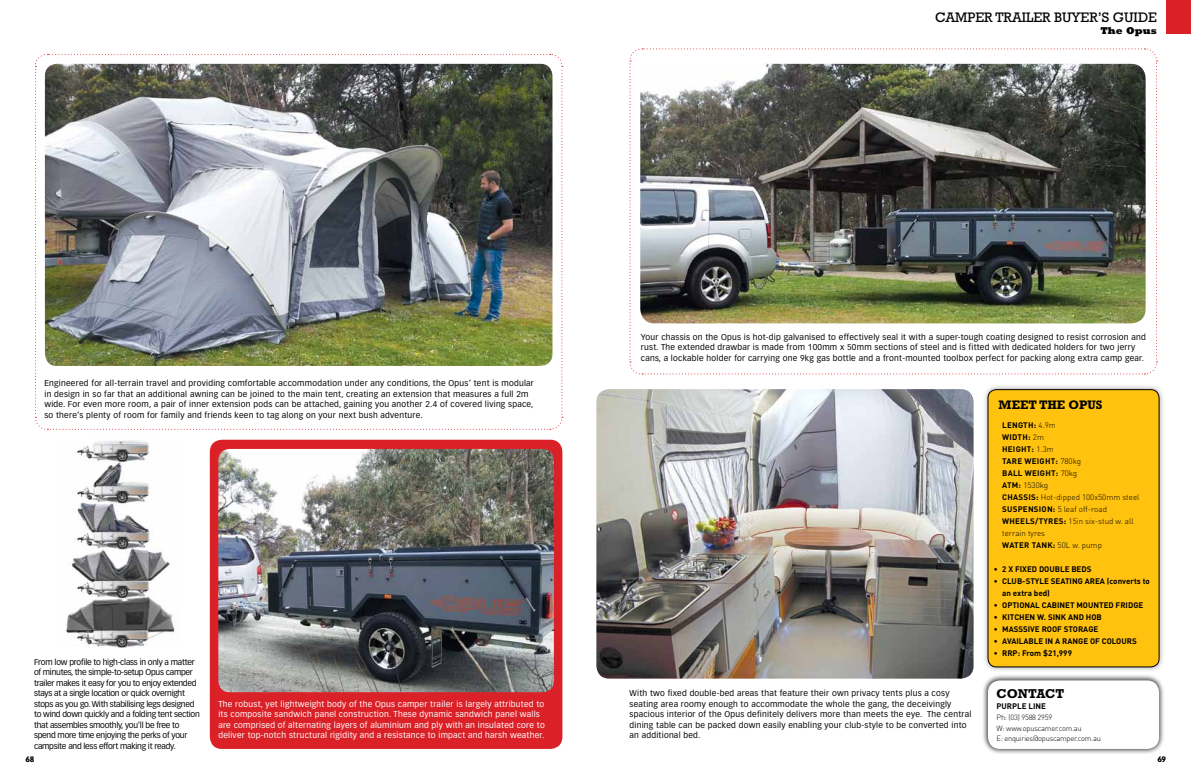
<style>
.page{position:relative;width:1191px;height:783px;background:#fff}
.page>*{position:absolute;margin:0;border:0;box-sizing:border-box;transform-origin:0 0}
.t1{font:14px "Rockwell";color:#000}
.t2{font:700 13px "Rockwell";color:#000}
.t3{font:700 12.5px "Rockwell";color:#000}
.t4{font:800 10px "Rockwell";color:#000}
.t5{font:8.2px/10.5px "Vectora LH";letter-spacing:.03em;color:#000}
.t6{font:8.2px/10.5px "Vectora LH";letter-spacing:-.03em;color:#000}
.t7{font:8.2px/10.5px "Vectora LH";letter-spacing:.03em;color:#fff}
.t8{font:300 8px/12px "DIN";color:#000}
.t9{font:700 8px/12px "DIN";color:#000}
.t10{font:900 7.7px "Vectora LH";color:#000}
.t11{font:300 7.5px/10.8px "DIN";letter-spacing:-.03em;color:#000}
.s1{font-weight:700}
</style>
<div class="page">
<svg style="left:35px;top:53px;width:528px;height:377px"></svg>
<div style="left:210px;top:439px;width:352px;height:309px;background:#da2128;border-radius:12px"></div>
<img style="left:218px;top:449px;width:336px;height:243px">
<img style="left:45px;top:64px;width:507px;height:302px">
<svg style="left:629px;top:48px;width:528px;height:327px"></svg>
<div style="left:982px;top:674px;width:183px;height:80px;background:#000;opacity:.75"></div>
<div style="left:988px;top:680px;width:171px;height:68px;background:#fff;border-radius:12px"></div>
<div style="left:982px;top:383px;width:183px;height:289px;background:#000;opacity:.35"></div>
<div style="left:988px;top:389px;width:171px;height:277px;background:#ffc20e;border-radius:9px"></div>
<div style="left:987px;top:389px;width:172px;height:278px;border:1px solid #000;border-radius:9px"></div>
<img style="left:640px;top:64px;width:505px;height:259px">
<img style="left:596px;top:389px;width:377px;height:289px">
<img style="left:65px;top:440px;width:110px;height:207px">
<div style="left:1166px;top:0;width:25px;height:34px;background:#da2128"></div>
<h1 class="t1" style="left:935px;top:9px;width:223px">CAMPER TRAILER BUYER’S GUIDE</h1>
<p class="t4" style="left:1100px;top:24px;width:58px">The Opus</p>
<p class="t5" style="left:44px;top:378px;width:491px">Engineered for all-terrain travel and providing comfortable accommodation under any conditions, the Opus’ tent is modular in design in so far that an additional awning can be joined to the main tent, creating an extension that measures a full 2m wide. For even more room, a pair of inner extension pods can be attached, gaining you another 2.4 of covered living space, so there’s plenty of room for family and friends keen to tag along on your next bush adventure.</p>
<p class="t6" style="left:34px;top:656px;width:167px">From low profile to high-class in only a matter of minutes, the simple-to-setup Opus camper trailer makes it easy for you to enjoy extended stays at a single location or quick overnight stops as you go. With stabilising legs designed to wind down quickly and a folding tent section that assembles smoothly, you’ll be free to spend more time enjoying the perks of your campsite and less effort making it ready.</p>
<p class="t7" style="left:218px;top:698px;width:328px">The robust, yet lightweight body of the Opus camper trailer is largely attributed to its composite sandwich panel construction. These dynamic sandwich panel walls are comprised of alternating layers of aluminium and ply with an insulated core to deliver top-notch structural rigidity and a resistance to impact and harsh weather.</p>
<p class="t5" style="left:641px;top:331px;width:506px">Your chassis on the Opus is hot-dip galvanised to effectively seal it with a super-tough coating designed to resist corrosion and rust. The extended drawbar is made from 100mm x 50mm sections of steel and is fitted with dedicated holders for two jerry cans, a lockable holder for carrying one 9kg gas bottle and a front-mounted toolbox perfect for packing along extra camp gear.</p>
<h3 class="t3" style="left:998px;top:397px;width:105px">MEET THE OPUS</h3>
<p class="t5" style="left:629px;top:688px;width:343px">With two fixed double-bed areas that feature their own privacy tents plus a cosy seating area roomy enough to accommodate the whole the gang, the deceivingly spacious interior of the Opus definitely delivers more than meets the eye. The central dining table can be packed down easily enabling your club-style to be converted into an additional bed.</p>
<p class="t8" style="left:1002px;top:418px;width:139px"><span class="s1">LENGTH:</span> 4.9m<br><span class="s1">WIDTH:</span> 2m<br><span class="s1">HEIGHT:</span> 1.3m<br><span class="s1">TARE WEIGHT:</span> 780kg<br><span class="s1">BALL WEIGHT:</span> 70kg<br><span class="s1">ATM:</span> 1530kg<br><span class="s1">CHASSIS:</span> Hot-dipped 100x50mm steel<br><span class="s1">SUSPENSION:</span> 5 leaf off-road<br><span class="s1">WHEELS/TYRES:</span> 15in six-stud w. all terrain tyres<br><span class="s1">WATER TANK:</span> 50L w. pump</p>
<p class="t9" style="left:993px;top:562px;width:99px">• 2 X FIXED DOUBLE BEDS</p>
<p class="t9" style="left:1002px;top:574px;width:149px;text-indent:-9px">• CLUB-STYLE SEATING AREA (converts to an extra bed)</p>
<p class="t9" style="left:993px;top:598px;width:151px">• OPTIONAL CABINET MOUNTED FRIDGE</p>
<p class="t9" style="left:993px;top:610px;width:110px">• KITCHEN W. SINK AND HOB</p>
<p class="t9" style="left:993px;top:622px;width:106px">• MASSSIVE ROOF STORAGE</p>
<p class="t9" style="left:993px;top:634px;width:145px">• AVAILABLE IN A RANGE OF COLOURS</p>
<p class="t9" style="left:993px;top:646px;width:80px">• RRP: From $21,999</p>
<h2 class="t2" style="left:996px;top:685px;width:69px">CONTACT</h2>
<p class="t9" style="left:996px;top:699px;width:51px">PURPLE LINE</p>
<p class="t11" style="left:996px;top:711px;width:106px">Ph: (03) 9588 2959<br>W: www.opuscamer.com.au<br>E: enquiries@opuscamper.com.au</p>
<p class="t10" style="left:26px;top:754px;width:10px">68</p>
<p class="t10" style="left:1157px;top:754px;width:10px">69</p>
</div>
